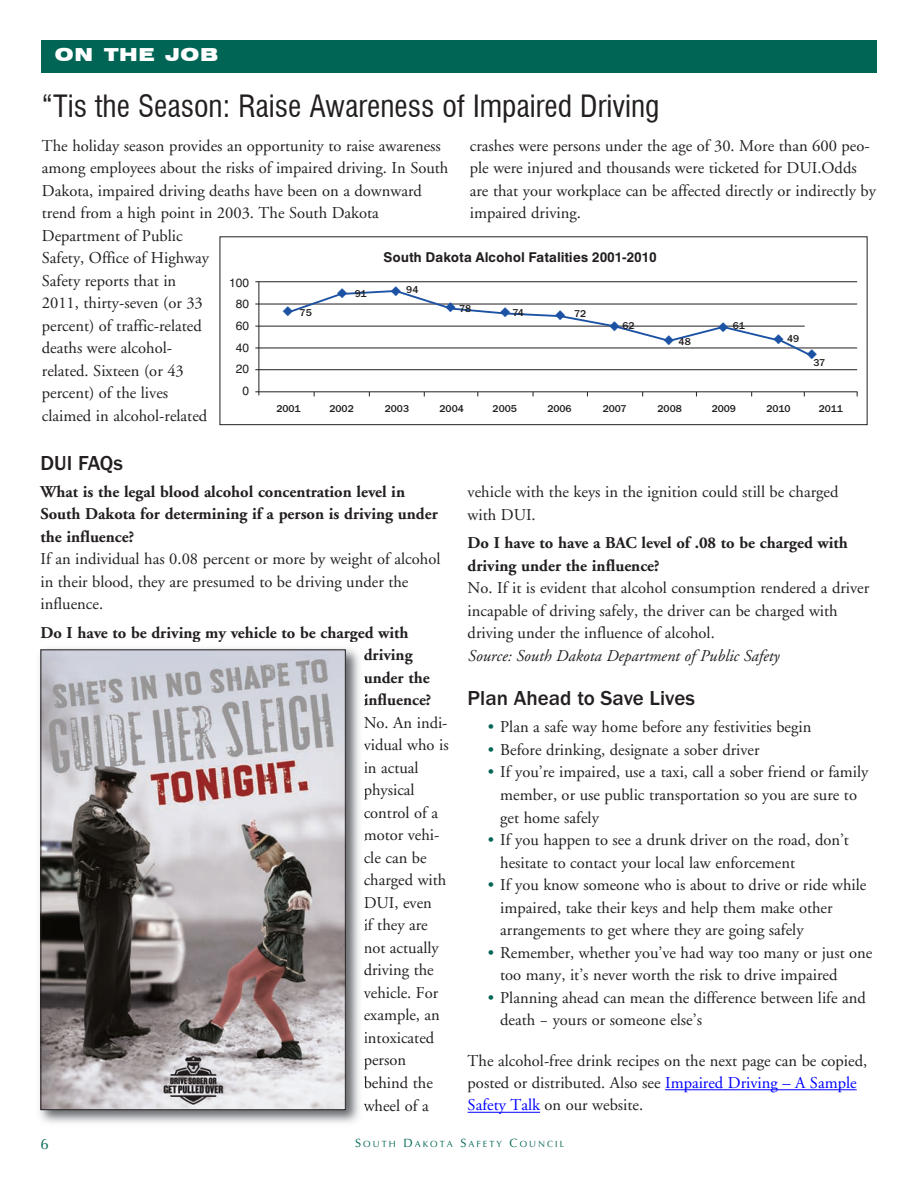
<style>
.page{position:relative;width:918px;height:1188px;background:#fff}
.page>*{position:absolute;margin:0;border:0;box-sizing:border-box;transform-origin:0 0}
.t1{font:30px "Swis 721 Cn BT";color:#231f20}
.t2{font:500 21px "Franklin Gothic";color:#231f20}
.t3{font:900 expanded 18px "Swiss 721 BT";letter-spacing:.04em;color:#fff}
.t4{font:16.5px/22.5px "Adobe Garamond";color:#231f20}
.t5{font:700 16.5px/22.5px "Adobe Garamond";color:#231f20}
.t6{font:italic 16.5px "Adobe Garamond";color:#231f20}
.t7{font:15px "Optima LT Std";color:#006554}
.t8{font:700 13.8px "Helvetica Greek";letter-spacing:-.01em;color:#231f20}
.t9{font:12.15px/21.6px "Helvetica";color:#231f20;text-align:center}
.t10{font:500 10.35px "Franklin Gothic";color:#231f20}
.t11{font:9px "Optima LT Std";letter-spacing:.22em;color:#006554}
.s1{color:#006554}
.s2{color:#00f}
.s3{font-size:12px}
</style>
<div class="page">
<div style="left:41px;top:40px;width:835px;height:33px;background:#006554"></div>
<div style="left:220px;top:236px;width:648px;height:189px;border:1px solid #231f20"></div>
<hr style="left:255px;top:281px;width:602px;height:1px;background:#231f20">
<hr style="left:255px;top:304px;width:602px;height:1px;background:#231f20">
<hr style="left:255px;top:326px;width:550px;height:1px;background:#231f20">
<hr style="left:255px;top:348px;width:602px;height:1px;background:#231f20">
<hr style="left:255px;top:369px;width:602px;height:1px;background:#231f20">
<hr style="left:255px;top:392px;width:603px;height:1px;background:#231f20">
<hr style="left:259px;top:282px;width:1px;height:113px;background:#231f20">
<hr style="left:665px;top:1089px;width:192px;height:1px;background:#00f">
<hr style="left:468px;top:1112px;width:72px;height:1px;background:#00f">
<img style="left:40px;top:648px;width:325px;height:475px">
<svg style="left:364px;top:649px;width:1px;height:12px"></svg>
<svg style="left:364px;top:671px;width:1px;height:12px"></svg>
<svg style="left:364px;top:694px;width:1px;height:12px"></svg>
<svg style="left:364px;top:739px;width:1px;height:12px"></svg>
<svg style="left:364px;top:784px;width:1px;height:16px"></svg>
<svg style="left:364px;top:806px;width:1px;height:12px"></svg>
<svg style="left:364px;top:851px;width:1px;height:12px"></svg>
<svg style="left:364px;top:874px;width:1px;height:16px"></svg>
<svg style="left:364px;top:897px;width:1px;height:13px"></svg>
<svg style="left:364px;top:919px;width:1px;height:15px"></svg>
<svg style="left:364px;top:964px;width:1px;height:12px"></svg>
<svg style="left:364px;top:986px;width:1px;height:12px"></svg>
<svg style="left:364px;top:1013px;width:1px;height:12px"></svg>
<svg style="left:364px;top:1058px;width:1px;height:12px"></svg>
<svg style="left:364px;top:1076px;width:1px;height:12px"></svg>
<svg style="left:364px;top:1099px;width:1px;height:12px"></svg>
<img style="left:42px;top:651px;width:302px;height:457px">
<div style="left:40px;top:649px;width:306px;height:461px;border:1px solid #231f20"></div>
<svg style="left:283px;top:290px;width:534px;height:66px"></svg>
<p class="t3" style="left:55px;top:44px;width:165px">ON THE JOB</p>
<h1 class="t1" style="left:42px;top:88px;width:619px">“Tis the Season: Raise Awareness of Impaired Driving</h1>
<p class="t4" style="left:42px;top:135px;width:408px">The holiday season provides an opportunity to raise awareness among employees about the risks of impaired driving. In South Dakota, impaired driving deaths have been on a downward trend from a high point in 2003. The South Dakota Department of Public<br>Safety, Office of Highway<br>Safety reports that in<br>2011, thirty-seven (or 33<br>percent) of traffic-related<br>deaths were alcohol-<br>related. Sixteen (or 43<br>percent) of the lives<br>claimed in alcohol-related</p>
<p class="t4" style="left:470px;top:135px;width:408px">crashes were persons under the age of 30. More than 600 peo&shy;ple were injured and thousands were ticketed for DUI.Odds are that your workplace can be affected directly or indirectly by impaired driving.</p>
<p class="t8" style="left:383px;top:252px;width:275px">South Dakota Alcohol Fatalities 2001-2010</p>
<p class="t9" style="left:229px;top:273px;width:22px">100<br>80<br>60<br>40<br>20</p>
<p class="t10" style="left:406px;top:286px;width:14px">94</p>
<p class="t10" style="left:355px;top:290px;width:13px">91</p>
<p class="t10" style="left:459px;top:305px;width:14px">78</p>
<p class="t10" style="left:300px;top:308px;width:14px">75</p>
<p class="t10" style="left:513px;top:309px;width:13px">74</p>
<p class="t10" style="left:574px;top:310px;width:14px">72</p>
<p class="t10" style="left:733px;top:322px;width:13px">61</p>
<p class="t10" style="left:622px;top:322px;width:14px">62</p>
<p class="t10" style="left:787px;top:335px;width:14px">49</p>
<p class="t10" style="left:679px;top:338px;width:14px">48</p>
<p class="t10" style="left:813px;top:359px;width:13px">37</p>
<p class="t10" style="left:276px;top:405px;width:26px">2001</p>
<p class="t10" style="left:329px;top:405px;width:26px">2002</p>
<p class="t10" style="left:385px;top:405px;width:26px">2003</p>
<p class="t10" style="left:440px;top:405px;width:26px">2004</p>
<p class="t10" style="left:493px;top:405px;width:26px">2005</p>
<p class="t10" style="left:547px;top:405px;width:26px">2006</p>
<p class="t10" style="left:603px;top:405px;width:26px">2007</p>
<p class="t10" style="left:658px;top:405px;width:26px">2008</p>
<p class="t10" style="left:712px;top:405px;width:26px">2009</p>
<p class="t10" style="left:766px;top:405px;width:25px">2010</p>
<p class="t10" style="left:819px;top:405px;width:26px">2011</p>
<p class="t2" style="left:40px;top:455px;width:84px">DUI FAQs</p>
<p class="t5" style="left:40px;top:482px;width:399px">What is the legal blood alcohol concentration level in<br>South Dakota for determining if a person is driving under the influence?</p>
<p class="t4" style="left:40px;top:548px;width:401px">If an individual has 0.08 percent or more by weight of alcohol in their blood, they are presumed to be driving under the influence.</p>
<p class="t5" style="left:364px;top:623px;width:69px;text-indent:-323px">Do I have to be driving my vehicle to be charged with driving under the influence?</p>
<p class="t4" style="left:364px;top:712px;width:86px">No. An indi&shy;vidual who is in actual physical control of a motor vehi&shy;cle can be charged with<br>DUI, even<br>if they are not actually driving the vehicle. For example, an intoxicated person behind the wheel of a</p>
<p class="t4" style="left:468px;top:481px;width:372px">vehicle with the keys in the ignition could still be charged with DUI.</p>
<p class="t5" style="left:468px;top:533px;width:382px">Do I have to have a BAC level of .08 to be charged with driving under the influence?</p>
<p class="t4" style="left:468px;top:577px;width:403px">No. If it is evident that alcohol consumption rendered a driver incapable of driving safely, the driver can be charged with driving under the influence of alcohol.</p>
<p class="t6" style="left:468px;top:649px;width:313px">Source: South Dakota Department of Public Safety</p>
<p class="t2" style="left:468px;top:691px;width:229px">Plan Ahead to Save Lives</p>
<p class="t4" style="left:488px;top:716px;width:325px"><span class="s1">•</span> Plan a safe way home before any festivities begin</p>
<p class="t4" style="left:488px;top:739px;width:273px"><span class="s1">•</span> Before drinking, designate a sober driver</p>
<p class="t4" style="left:500px;top:761px;width:370px;text-indent:-12px"><span class="s1">•</span> If you’re impaired, use a taxi, call a sober friend or family member, or use public transportation so you are sure to get home safely</p>
<p class="t4" style="left:500px;top:829px;width:350px;text-indent:-12px"><span class="s1">•</span> If you happen to see a drunk driver on the road, don’t hesitate to contact your local law enforcement</p>
<p class="t4" style="left:500px;top:874px;width:368px;text-indent:-12px"><span class="s1">•</span> If you know someone who is about to drive or ride while impaired, take their keys and help them make other arrangements to get where they are going safely</p>
<p class="t4" style="left:500px;top:941px;width:374px;text-indent:-12px"><span class="s1">•</span> Remember, whether you’ve had way too many or just one too many, it’s never worth the risk to drive impaired</p>
<p class="t4" style="left:500px;top:986px;width:367px;text-indent:-12px"><span class="s1">•</span> Planning ahead can mean the difference between life and death − yours or someone else’s</p>
<p class="t4" style="left:468px;top:1050px;width:401px">The alcohol-free drink recipes on the next page can be copied, posted or distributed. Also see <span class="s2">Impaired Driving – A Sample<br>Safety Talk</span> on our website.</p>
<p class="t7" style="left:40px;top:1138px;width:10px">6</p>
<p class="t11" style="left:355px;top:1141px;width:210px"><span class="s3">S</span>OUTH <span class="s3">D</span>AKOTA <span class="s3">S</span>AFETY <span class="s3">C</span>OUNCIL</p>
</div>
